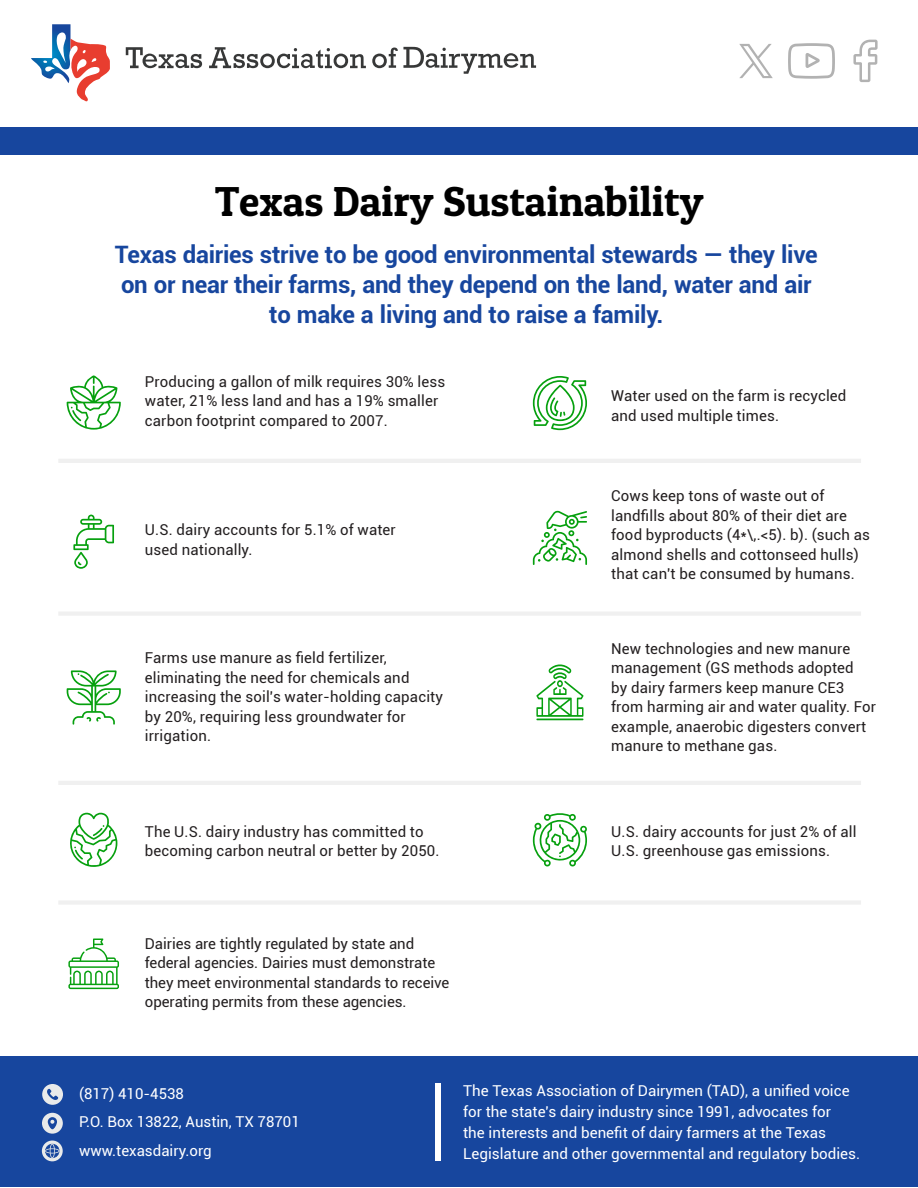
<style>
.page{position:relative;width:918px;height:1188px;background:#fff}
.page>*{position:absolute;margin:0;border:0;box-sizing:border-box;transform-origin:0 0}
.t1{font:42px "Patua One";color:#000}
.t2{font:700 24px/30px "Roboto";letter-spacing:-.01em;color:#17469e;text-align:center}
.t3{font:15px/19.5px "Roboto";letter-spacing:.01em;color:#231f20}
.t4{font:15px/21px "Roboto";color:#fff}
</style>
<div class="page">
<svg style="left:31px;top:24px;width:79px;height:78px"></svg>
<svg style="left:126px;top:47px;width:76px;height:21px"></svg>
<svg style="left:209px;top:47px;width:157px;height:21px"></svg>
<svg style="left:372px;top:47px;width:164px;height:27px"></svg>
<svg style="left:853px;top:40px;width:25px;height:42px"></svg>
<svg style="left:739px;top:44px;width:34px;height:34px"></svg>
<svg style="left:788px;top:43px;width:47px;height:36px"></svg>
<div style="left:0;top:127px;width:917px;height:28px;background:#17469e"></div>
<div style="left:0;top:1057px;width:917px;height:130px;background:#17469e"></div>
<svg style="left:42px;top:1084px;width:21px;height:21px"></svg>
<div style="left:435px;top:1083px;width:6px;height:77px;background:#fff"></div>
<div style="left:42px;top:1113px;width:21px;height:21px;background:#e9eaea;border-radius:50%"></div>
<svg style="left:48px;top:1117px;width:9px;height:12px"></svg>
<div style="left:42px;top:1141px;width:21px;height:20px;background:#e9eaea;border-radius:50%"></div>
<svg style="left:45px;top:1144px;width:15px;height:14px"></svg>
<hr style="left:58px;top:459px;width:803px;height:4px;background:#f0f0f0">
<hr style="left:58px;top:612px;width:803px;height:4px;background:#f0f0f0">
<hr style="left:58px;top:781px;width:803px;height:4px;background:#f0f0f0">
<hr style="left:58px;top:901px;width:803px;height:3px;background:#f0f0f0">
<svg style="left:67px;top:375px;width:54px;height:55px"></svg>
<svg style="left:533px;top:376px;width:54px;height:54px"></svg>
<svg style="left:73px;top:515px;width:41px;height:54px"></svg>
<svg style="left:533px;top:510px;width:54px;height:55px"></svg>
<svg style="left:67px;top:670px;width:54px;height:55px"></svg>
<hr style="left:536px;top:719px;width:47px;height:1px;background:#06a00e">
<svg style="left:536px;top:664px;width:48px;height:53px"></svg>
<svg style="left:70px;top:813px;width:47px;height:54px"></svg>
<svg style="left:533px;top:813px;width:54px;height:53px"></svg>
<svg style="left:68px;top:939px;width:51px;height:50px"></svg>
<h1 class="t1" style="left:215px;top:175px;width:490px">Texas Dairy Sustainability</h1>
<h2 class="t2" style="left:115px;top:238px;width:704px">Texas dairies strive to be good environmental stewards — they live on or near their farms, and they depend on the land, water and air to make a living and to raise a family.</h2>
<p class="t3" style="left:145px;top:371px;width:302px">Producing a gallon of milk requires 30% less water, 21% less land and has a 19% smaller carbon footprint compared to 2007.</p>
<p class="t3" style="left:145px;top:520px;width:252px">U.S. dairy accounts for 5.1% of water used nationally.</p>
<p class="t3" style="left:611px;top:385px;width:237px">Water used on the farm is recycled and used multiple times.</p>
<p class="t3" style="left:611px;top:486px;width:260px">Cows keep tons of waste out of landfills about 80% of their diet are food byproducts (4*\,.&lt;5). b). (such as almond shells and cottonseed hulls) that can't be consumed by humans.</p>
<p class="t3" style="left:145px;top:648px;width:300px">Farms use manure as field fertilizer, eliminating the need for chemicals and increasing the soil's water-holding capacity by 20%, requiring less groundwater for irrigation.</p>
<p class="t3" style="left:611px;top:638px;width:266px">New technologies and new manure management (GS methods adopted<br>by dairy farmers keep manure CE3 from harming air and water quality. For example, anaerobic digesters convert manure to methane gas.</p>
<p class="t3" style="left:145px;top:821px;width:296px">The U.S. dairy industry has committed to becoming carbon neutral or better by 2050.</p>
<p class="t3" style="left:611px;top:821px;width:247px">U.S. dairy accounts for just 2% of all<br>U.S. greenhouse gas emissions.</p>
<p class="t3" style="left:145px;top:933px;width:306px">Dairies are tightly regulated by state and federal agencies. Dairies must demonstrate they meet environmental standards to receive operating permits from these agencies.</p>
<p class="t4" style="left:79px;top:1079px;width:222px;line-height:28.5px">(817) 410-4538<br>P.O. Box 13822, Austin, TX 78701 www.texasdairy.org</p>
<p class="t4" style="left:463px;top:1079px;width:399px">The Texas Association of Dairymen (TAD), a unified voice for the state's dairy industry since 1991, advocates for<br>the interests and benefit of dairy farmers at the Texas Legislature and other governmental and regulatory bodies.</p>
</div>
